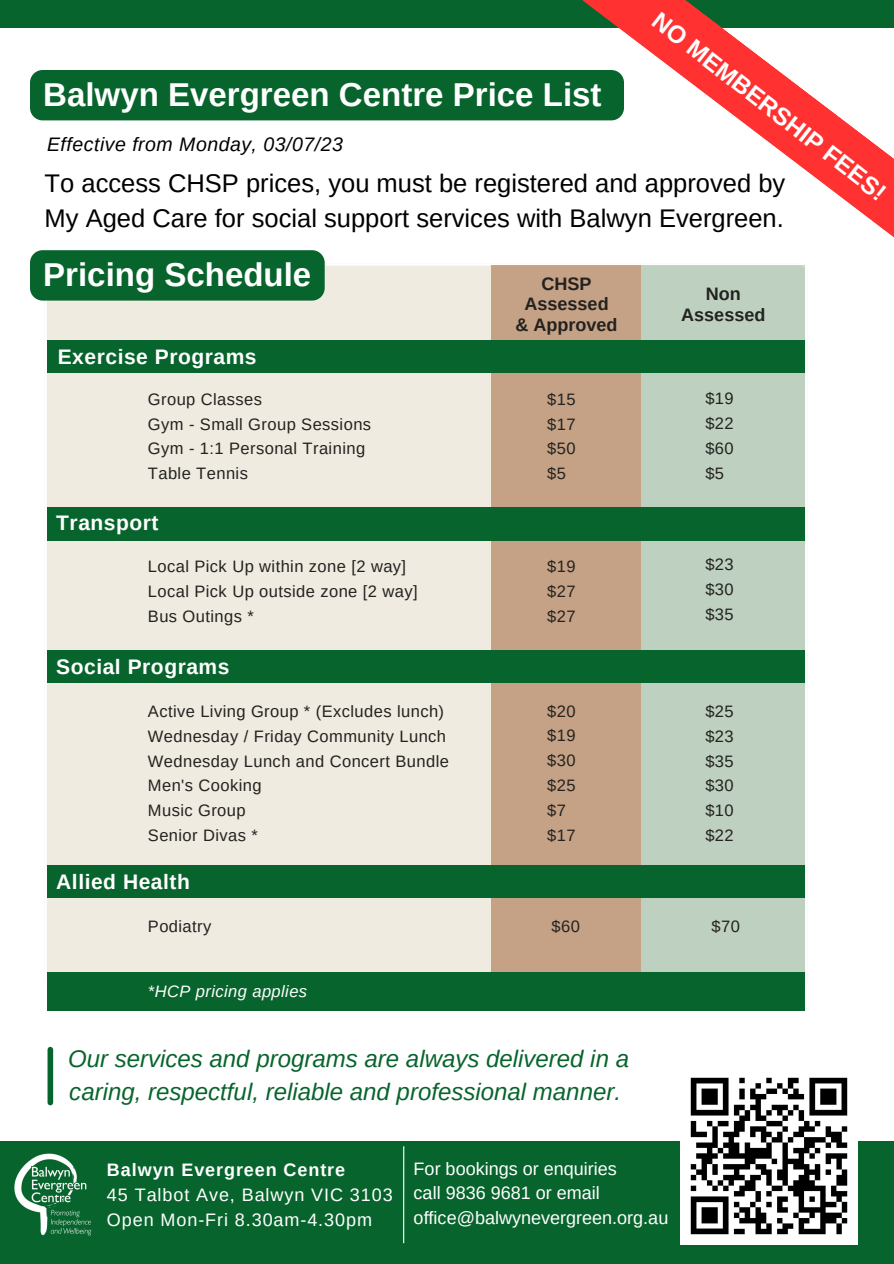
<style>
.page{position:relative;width:894px;height:1264px;background:#fff}
.page>*{position:absolute;margin:0;border:0;box-sizing:border-box;transform-origin:0 0}
.t1{font:700 33px "Arimo";color:#fff}
.t2{font:25.5px/35px "Arimo";color:#000}
.t3{font:700 24.45px "Arimo";color:#fff}
.t4{font:italic 24px/32.7px "Arimo";color:#08642d}
.t5{font:700 21px "Arimo";letter-spacing:.025em;color:#fff}
.t6{font:italic 19.5px "Arimo";letter-spacing:.025em;color:#000}
.t7{font:18px/24.8px "Arimo";color:#fff}
.t8{font:18px "Arimo";letter-spacing:.05em;color:#fff}
.t9{font:700 18px/20.2px "Arimo";color:#232220;text-align:center}
.t10{font:700 18px "Arimo";letter-spacing:.05em;color:#fff}
.t11{font:16.5px "Arimo";letter-spacing:.025em;color:#232220}
.t12{font:italic 16.5px "Arimo";letter-spacing:.025em;color:#fff}
.t13{font:13.5px "Forum";letter-spacing:.1em;color:#fff}
</style>
<div class="page">
<div style="left:0;top:0;width:893px;height:27px;background:#08642d"></div>
<div style="left:47px;top:1049px;width:6px;height:53px;background:#08642d"></div>
<div style="left:0;top:1141px;width:893px;height:122px;background:#08642d"></div>
<img style="left:680px;top:1077px;width:177px;height:167px">
<img style="left:14px;top:1153px;width:78px;height:83px">
<hr style="left:403px;top:1146px;width:1px;height:97px;background:#fff">
<div style="left:45px;top:263px;width:760px;height:727px;background:#efebe0"></div>
<div style="left:491px;top:265px;width:150px;height:727px;background:#c5a285"></div>
<div style="left:641px;top:265px;width:163px;height:723px;background:#bed0bf"></div>
<div style="left:47px;top:507px;width:757px;height:33px;background:#08642d"></div>
<div style="left:47px;top:650px;width:757px;height:33px;background:#08642d"></div>
<div style="left:47px;top:865px;width:757px;height:33px;background:#08642d"></div>
<div style="left:47px;top:340px;width:757px;height:33px;background:#08642d"></div>
<div style="left:47px;top:972px;width:757px;height:38px;background:#08642d"></div>
<svg style="left:549px;top:0;width:344px;height:290px"></svg>
<div style="left:30px;top:70px;width:593px;height:50px;background:#08642d"></div>
<div style="left:30px;top:250px;width:294px;height:50px;background:#08642d"></div>
<p class="t3" style="left:664px;top:7px;width:290px;rotate:38deg">NO MEMBERSHIP FEES!</p>
<p class="t1" style="left:43px;top:76px;width:559px">Balwyn Evergreen Centre Price List</p>
<p class="t6" style="left:47px;top:133px;width:297px">Effective from Monday, 03/07/23</p>
<p class="t2" style="left:45px;top:165px;width:742px">To access CHSP prices, you must be registered and approved by<br>My Aged Care for social support services with Balwyn Evergreen.</p>
<p class="t1" style="left:43px;top:256px;width:269px">Pricing Schedule</p>
<p class="t5" style="left:58px;top:345px;width:200px">Exercise Programs</p>
<p class="t11" style="left:148px;top:390px;width:116px">Group Classes</p>
<p class="t11" style="left:148px;top:414px;width:225px">Gym - Small Group Sessions</p>
<p class="t11" style="left:148px;top:439px;width:219px">Gym - 1:1 Personal Training</p>
<p class="t11" style="left:148px;top:464px;width:101px">Table Tennis</p>
<p class="t5" style="left:56px;top:510px;width:104px">Transport</p>
<p class="t11" style="left:148px;top:557px;width:260px">Local Pick Up within zone [2 way]</p>
<p class="t11" style="left:148px;top:582px;width:271px">Local Pick Up outside zone [2 way]</p>
<p class="t11" style="left:148px;top:606px;width:107px">Bus Outings *</p>
<p class="t5" style="left:56px;top:654px;width:175px">Social Programs</p>
<p class="t11" style="left:148px;top:702px;width:297px">Active Living Group * (Excludes lunch)</p>
<p class="t11" style="left:148px;top:727px;width:299px">Wednesday / Friday Community Lunch</p>
<p class="t11" style="left:148px;top:751px;width:302px">Wednesday Lunch and Concert Bundle</p>
<p class="t11" style="left:148px;top:776px;width:115px">Men's Cooking</p>
<p class="t11" style="left:148px;top:801px;width:99px">Music Group</p>
<p class="t11" style="left:148px;top:826px;width:111px">Senior Divas *</p>
<p class="t5" style="left:56px;top:869px;width:135px">Allied Health</p>
<p class="t11" style="left:148px;top:917px;width:65px">Podiatry</p>
<p class="t12" style="left:148px;top:982px;width:161px">*HCP pricing applies</p>
<p class="t9" style="left:524px;top:274px;width:86px">CHSP<br>Assessed</p>
<p class="t9" style="left:515px;top:314px;width:104px">&amp; Approved</p>
<p class="t11" style="left:547px;top:390px;width:30px">$15</p>
<p class="t11" style="left:547px;top:414px;width:30px">$17</p>
<p class="t11" style="left:547px;top:439px;width:30px">$50</p>
<p class="t11" style="left:547px;top:464px;width:20px">$5</p>
<p class="t11" style="left:547px;top:557px;width:30px">$19</p>
<p class="t11" style="left:547px;top:582px;width:30px">$27</p>
<p class="t11" style="left:547px;top:606px;width:30px">$27</p>
<p class="t11" style="left:547px;top:701px;width:30px">$20</p>
<p class="t11" style="left:547px;top:726px;width:30px">$19</p>
<p class="t11" style="left:547px;top:751px;width:30px">$30</p>
<p class="t11" style="left:547px;top:776px;width:30px">$25</p>
<p class="t11" style="left:547px;top:800px;width:20px">$7</p>
<p class="t11" style="left:547px;top:825px;width:30px">$17</p>
<p class="t9" style="left:705px;top:284px;width:36px">Non</p>
<p class="t9" style="left:681px;top:304px;width:86px">Assessed</p>
<p class="t11" style="left:705px;top:389px;width:30px">$19</p>
<p class="t11" style="left:705px;top:414px;width:30px">$22</p>
<p class="t11" style="left:705px;top:439px;width:30px">$60</p>
<p class="t11" style="left:705px;top:463px;width:20px">$5</p>
<p class="t11" style="left:705px;top:555px;width:30px">$23</p>
<p class="t11" style="left:705px;top:580px;width:30px">$30</p>
<p class="t11" style="left:705px;top:605px;width:30px">$35</p>
<p class="t11" style="left:705px;top:702px;width:30px">$25</p>
<p class="t11" style="left:705px;top:727px;width:30px">$23</p>
<p class="t11" style="left:705px;top:751px;width:30px">$35</p>
<p class="t11" style="left:705px;top:776px;width:30px">$30</p>
<p class="t11" style="left:705px;top:801px;width:30px">$10</p>
<p class="t11" style="left:705px;top:826px;width:30px">$22</p>
<p class="t11" style="left:551px;top:917px;width:30px">$60</p>
<p class="t11" style="left:711px;top:917px;width:30px">$70</p>
<p class="t4" style="left:68px;top:1042px;width:562px">Our services and programs are always delivered in a caring, respectful, reliable and professional manner.</p>
<p class="t10" style="left:107px;top:1159px;width:240px">Balwyn Evergreen Centre</p>
<p class="t8" style="left:107px;top:1184px;width:287px">45 Talbot Ave, Balwyn VIC 3103</p>
<p class="t8" style="left:107px;top:1209px;width:266px">Open Mon-Fri 8.30am-4.30pm</p>
<p class="t13" style="left:30px;top:1212px;width:225px">45 TALBOT AVE BALWYN VIC 3103</p>
<p class="t7" style="left:413px;top:1155px;width:205px">For bookings or enquiries</p>
<p class="t7" style="left:413px;top:1180px;width:256px">call 9836 9681 or email office@balwynevergreen.org.au</p>
</div>
